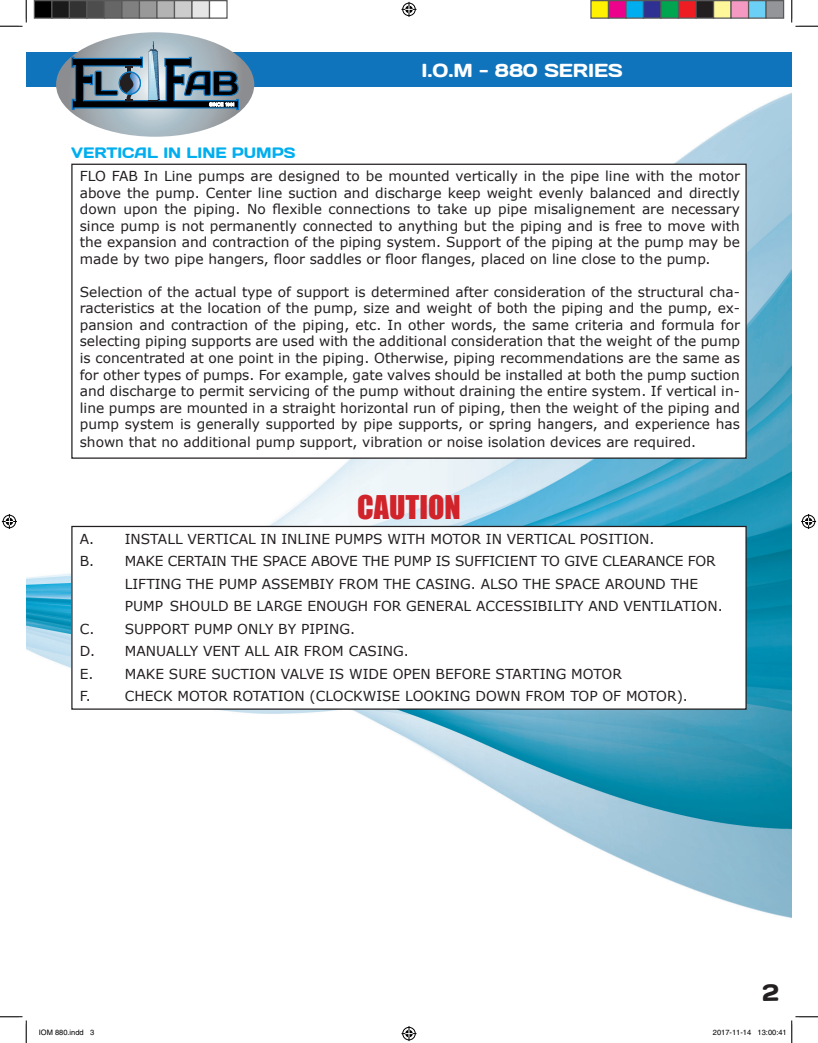
<style>
.page{position:relative;width:818px;height:1043px;background:#fff}
.page>*{position:absolute;margin:0;border:0;box-sizing:border-box;transform-origin:0 0}
.t1{font:30px "Impact";color:#d1232a}
.t2{font:18.75px "Days";color:#fff}
.t3{font:15px "Days";color:#00aeef}
.t4{font:13.75px/16.6px "Verdana";color:#231f20;text-align:justify}
.t5{font:7.5px "Helvetica";color:#000}
</style>
<div class="page">
<img style="left:26px;top:86px;width:765px;height:832px">
<div style="left:28px;top:52px;width:763px;height:34px;background:#1074bc"></div>
<hr style="left:26px;top:52px;width:2px;height:35px;background:#1074bc">
<svg style="left:56px;top:32px;width:198px;height:105px"></svg>
<div style="left:72px;top:164px;width:674px;height:294px;background:#fff"></div>
<div style="left:72px;top:526px;width:674px;height:183px;background:#fff"></div>
<div style="left:71px;top:526px;width:675px;height:183px;border:1px solid #231f20"></div>
<svg style="left:0;top:0;width:27px;height:27px"></svg>
<svg style="left:0;top:1016px;width:27px;height:26px"></svg>
<svg style="left:791px;top:0;width:27px;height:27px"></svg>
<svg style="left:401px;top:2px;width:15px;height:15px"></svg>
<svg style="left:401px;top:1026px;width:15px;height:15px"></svg>
<svg style="left:2px;top:514px;width:15px;height:15px"></svg>
<svg style="left:801px;top:514px;width:15px;height:15px"></svg>
<div style="left:34px;top:1px;width:18px;height:17px;background:#000"></div>
<div style="left:34px;top:0;width:18px;height:19px;border:1px solid #595959"></div>
<div style="left:52px;top:1px;width:17px;height:17px;background:#1a1a1a"></div>
<div style="left:51px;top:0;width:19px;height:19px;border:1px solid #595959"></div>
<div style="left:69px;top:1px;width:18px;height:17px;background:#333"></div>
<div style="left:69px;top:0;width:19px;height:19px;border:1px solid #595959"></div>
<div style="left:87px;top:1px;width:17px;height:17px;background:#4d4d4d"></div>
<div style="left:86px;top:0;width:19px;height:19px;border:1px solid #595959"></div>
<div style="left:104px;top:1px;width:18px;height:17px;background:#666"></div>
<div style="left:104px;top:0;width:18px;height:19px;border:1px solid #595959"></div>
<div style="left:122px;top:1px;width:17px;height:17px;background:#808080"></div>
<div style="left:121px;top:0;width:19px;height:19px;border:1px solid #595959"></div>
<div style="left:139px;top:1px;width:18px;height:17px;background:#999"></div>
<div style="left:139px;top:0;width:19px;height:19px;border:1px solid #595959"></div>
<div style="left:157px;top:1px;width:17px;height:17px;background:#b3b3b3"></div>
<div style="left:156px;top:0;width:19px;height:19px;border:1px solid #595959"></div>
<div style="left:174px;top:1px;width:18px;height:17px;background:#ccc"></div>
<div style="left:174px;top:0;width:18px;height:19px;border:1px solid #595959"></div>
<div style="left:192px;top:1px;width:17px;height:17px;background:#e6e6e6"></div>
<div style="left:191px;top:0;width:19px;height:19px;border:1px solid #595959"></div>
<div style="left:209px;top:0;width:19px;height:19px;border:1px solid #595959"></div>
<div style="left:591px;top:1px;width:17px;height:17px;background:#fff101"></div>
<div style="left:590px;top:0;width:19px;height:19px;border:1px solid #595959"></div>
<div style="left:608px;top:1px;width:18px;height:17px;background:#ed028c"></div>
<div style="left:608px;top:0;width:18px;height:19px;border:1px solid #595959"></div>
<div style="left:626px;top:1px;width:17px;height:17px;background:#00aeef"></div>
<div style="left:625px;top:0;width:19px;height:19px;border:1px solid #595959"></div>
<div style="left:643px;top:1px;width:18px;height:17px;background:#2e3092"></div>
<div style="left:642px;top:0;width:19px;height:19px;border:1px solid #595959"></div>
<div style="left:661px;top:1px;width:17px;height:17px;background:#00a54f"></div>
<div style="left:660px;top:0;width:19px;height:19px;border:1px solid #595959"></div>
<div style="left:678px;top:1px;width:18px;height:17px;background:#ee1d23"></div>
<div style="left:678px;top:0;width:18px;height:19px;border:1px solid #595959"></div>
<div style="left:696px;top:1px;width:17px;height:17px;background:#231f20"></div>
<div style="left:695px;top:0;width:19px;height:19px;border:1px solid #595959"></div>
<div style="left:713px;top:1px;width:18px;height:17px;background:#fff79a"></div>
<div style="left:712px;top:0;width:19px;height:19px;border:1px solid #595959"></div>
<div style="left:731px;top:1px;width:17px;height:17px;background:#f499c2"></div>
<div style="left:730px;top:0;width:19px;height:19px;border:1px solid #595959"></div>
<div style="left:748px;top:1px;width:18px;height:17px;background:#6bcff6"></div>
<div style="left:748px;top:0;width:18px;height:19px;border:1px solid #595959"></div>
<div style="left:766px;top:1px;width:17px;height:17px;background:#939598"></div>
<div style="left:765px;top:0;width:19px;height:19px;border:1px solid #595959"></div>
<svg style="left:791px;top:1016px;width:27px;height:26px"></svg>
<p class="t3" style="left:71px;top:143px;width:226px">VERTICAL IN LINE PUMPS</p>
<h2 class="t2" style="left:421px;top:58px;width:203px">I.O.M - 880 SERIES</h2>
<p class="t4" style="left:80px;top:168px;width:661px">FLO FAB In Line pumps are designed to be mounted vertically in the pipe line with the motor above the pump. Center line suction and discharge keep weight evenly balanced and directly down upon the piping. No flexible connections to take up pipe misalignement are necessary since pump is not permanently connected to anything but the piping and is free to move with the expansion and contraction of the piping system. Support of the piping at the pump may be made by two pipe hangers, floor saddles or floor flanges, placed on line close to the pump.</p>
<p class="t4" style="left:80px;top:283px;width:661px">Selection of the actual type of support is determined after consideration of the structural cha&shy;racteristics at the location of the pump, size and weight of both the piping and the pump, ex&shy;pansion and contraction of the piping, etc. In other words, the same criteria and formula for selecting piping supports are used with the additional consideration that the weight of the pump is concentrated at one point in the piping. Otherwise, piping recommendations are the same as for other types of pumps. For example, gate valves should be installed at both the pump suction and discharge to permit servicing of the pump without draining the entire system. If vertical in&shy;line pumps are mounted in a straight horizontal run of piping, then the weight of the piping and pump system is generally supported by pipe supports, or spring hangers, and experience has shown that no additional pump support, vibration or noise isolation devices are required.</p>
<h1 class="t1" style="left:357px;top:484px;width:105px">CAUTION</h1>
<p class="t4" style="left:80px;top:530px;width:576px">A. INSTALL VERTICAL IN INLINE PUMPS WITH MOTOR IN VERTICAL POSITION.</p>
<p class="t4" style="left:80px;top:552px;width:637px">B. MAKE CERTAIN THE SPACE ABOVE THE PUMP IS SUFFICIENT TO GIVE CLEARANCE FOR</p>
<p class="t4" style="left:125px;top:575px;width:575px">LIFTING THE PUMP ASSEMBIY FROM THE CASING. ALSO THE SPACE AROUND THE</p>
<p class="t4" style="left:125px;top:597px;width:599px">PUMP SHOULD BE LARGE ENOUGH FOR GENERAL ACCESSIBILITY AND VENTILATION.</p>
<p class="t4" style="left:80px;top:620px;width:277px">C. SUPPORT PUMP ONLY BY PIPING.</p>
<p class="t4" style="left:80px;top:642px;width:330px">D. MANUALLY VENT ALL AIR FROM CASING.</p>
<p class="t4" style="left:80px;top:665px;width:543px">E. MAKE SURE SUCTION VALVE IS WIDE OPEN BEFORE STARTING MOTOR</p>
<p class="t4" style="left:80px;top:687px;width:12px">F.</p>
<p class="t4" style="left:125px;top:687px;width:564px">CHECK MOTOR ROTATION (CLOCKWISE LOOKING DOWN FROM TOP OF MOTOR).</p>
<p class="t5" style="left:39px;top:1028px;width:57px">IOM 880.indd 3</p>
<p class="t5" style="left:712px;top:1028px;width:75px">2017-11-14 13:00:41</p>
</div>
